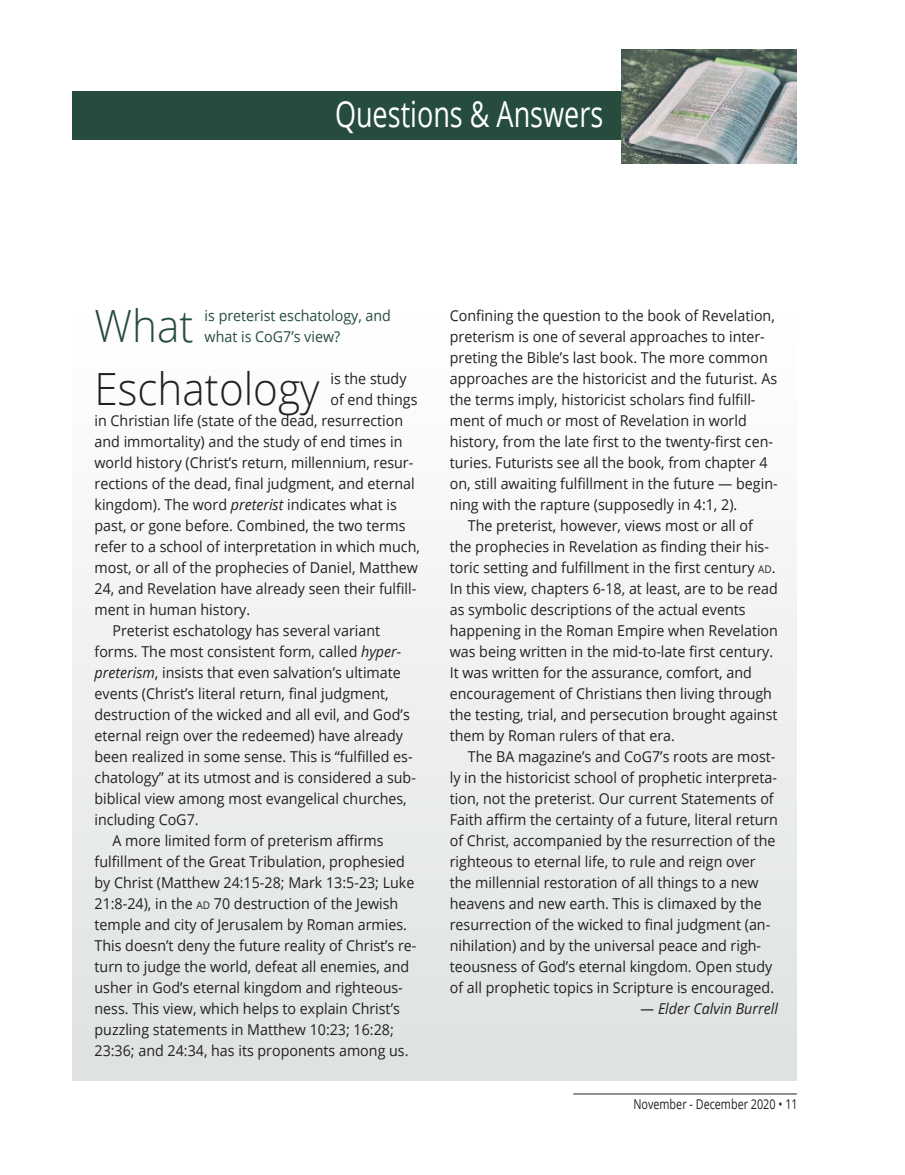
<style>
.page{position:relative;width:905px;height:1175px;background:#fff}
.page>*{position:absolute;margin:0;border:0;box-sizing:border-box;transform-origin:0 0}
.Q_A{font:300 44.4px "Open Sans";color:#231f20;scale:.95 1}
.Q_A-2{font:300 44.4px "Open Sans";color:#254c3c;scale:.95 1}
.Department_-_Header{font:36px "Open Sans";color:#fff;scale:.75 1}
.Q_A-3{font:15px/21px "Open Sans";color:#231f20;scale:.95 1}
.Q_A-4{font:15px/21px "Open Sans";color:#254c3c;scale:.95 1}
.Q_A-5{font:italic 15px "Open Sans";color:#231f20;scale:.95 1}
.t1{font:13.5px "Open Sans";color:#231f20;scale:.8 1}
.s1{font-style:italic}
.s2{font-size:10.5px}
</style>
<div class="page">
<hr style="left:573px;top:1093px;width:223px;height:1px;background:#231f20">
<div style="left:72px;top:160px;width:724px;height:920px;background:linear-gradient(to bottom,#fff,#dee3e0)"></div>
<div style="left:72px;top:91px;width:610px;height:49px;background:#254c3c"></div>
<img style="left:621px;top:50px;width:175px;height:113px">
<p class="Department_-_Header" style="left:335px;top:89px;width:359px">Questions &amp; Answers</p>
<p class="Q_A-2" style="left:94px;top:295px;width:106px">What</p>
<p class="Q_A-4" style="left:204px;top:305px;width:198px">is preterist eschatology, and what is CoG7’s view?</p>
<p class="Q_A" style="left:94px;top:358px;width:238px">Eschatology</p>
<p class="Q_A-3" style="left:330px;top:368px;width:82px">is the study</p>
<p class="Q_A-3" style="left:330px;top:389px;width:93px">of end things</p>
<p class="Q_A-3" style="left:94px;top:410px;width:326px">in Christian life (state of the dead, resurrection</p>
<p class="Q_A-3" style="left:94px;top:431px;width:326px">and immortality) and the study of end times in</p>
<p class="Q_A-3" style="left:94px;top:452px;width:337px">world history (Christ’s return, millennium, resur-</p>
<p class="Q_A-3" style="left:94px;top:473px;width:338px">rections of the dead, final judgment, and eternal</p>
<p class="Q_A-3" style="left:94px;top:494px;width:320px">kingdom). The word <span class="s1">preterist</span> indicates what is</p>
<p class="Q_A-3" style="left:94px;top:515px;width:329px">past, or gone before. Combined, the two terms</p>
<p class="Q_A-3" style="left:94px;top:536px;width:344px">refer to a school of interpretation in which much,</p>
<p class="Q_A-3" style="left:94px;top:557px;width:342px">most, or all of the prophecies of Daniel, Matthew</p>
<p class="Q_A-3" style="left:94px;top:578px;width:340px">24, and Revelation have already seen their fulfill-</p>
<p class="Q_A-3" style="left:94px;top:599px;width:165px">ment in human history.</p>
<p class="Q_A-3" style="left:94px;top:620px;width:340px;text-indent:18px">Preterist eschatology has several variant forms. The most consistent form, called <span class="s1">hyper&shy;preterism</span>, insists that even salvation’s ultimate events (Christ’s literal return, final judgment, destruction of the wicked and all evil, and God’s eternal reign over the redeemed) have already been realized in some sense. This is “fulfilled es&shy;chatology” at its utmost and is considered a sub&shy;biblical view among most evangelical churches, including CoG7.</p>
<p class="Q_A-3" style="left:94px;top:830px;width:340px;text-indent:18px">A more limited form of preterism affirms fulfillment of the Great Tribulation, prophesied by Christ (Matthew 24:15-28; Mark 13:5-23; Luke 21:8-24), in the <span class="s2">ad</span> 70 destruction of the Jewish temple and city of Jerusalem by Roman armies.<br>This doesn’t deny the future reality of Christ’s re&shy;turn to judge the world, defeat all enemies, and usher in God’s eternal kingdom and righteous&shy;ness. This view, which helps to explain Christ’s puzzling statements in Matthew 10:23; 16:28; 23:36; and 24:34, has its proponents among us.</p>
<p class="Q_A-3" style="left:450px;top:305px;width:346px">Confining the question to the book of Revelation, preterism is one of several approaches to inter&shy;preting the Bible’s last book. The more common approaches are the historicist and the futurist. As the terms imply, historicist scholars find fulfill&shy;ment of much or most of Revelation in world history, from the late first to the twenty-first cen&shy;turies. Futurists see all the book, from chapter 4 on, still awaiting fulfillment in the future — begin&shy;ning with the rapture (supposedly in 4:1, 2).</p>
<p class="Q_A-3" style="left:450px;top:515px;width:347px;text-indent:18px">The preterist, however, views most or all of the prophecies in Revelation as finding their his&shy;toric setting and fulfillment in the first century <span class="s2">ad</span> .<br>In this view, chapters 6-18, at least, are to be read as symbolic descriptions of the actual events happening in the Roman Empire when Revelation was being written in the mid-to-late first century.<br>It was written for the assurance, comfort, and encouragement of Christians then living through the testing, trial, and persecution brought against them by Roman rulers of that era.</p>
<p class="Q_A-3" style="left:450px;top:746px;width:347px;text-indent:18px">The BA magazine’s and CoG7’s roots are most&shy;ly in the historicist school of prophetic interpreta&shy;tion, not the preterist. Our current Statements of Faith affirm the certainty of a future, literal return of Christ, accompanied by the resurrection of the righteous to eternal life, to rule and reign over the millennial restoration of all things to a new heavens and new earth. This is climaxed by the resurrection of the wicked to final judgment (an&shy;nihilation) and by the universal peace and righ&shy;teousness of God’s eternal kingdom. Open study of all prophetic topics in Scripture is encouraged.</p>
<p class="Q_A-5" style="left:640px;top:998px;width:146px">— Elder Calvin Burrell</p>
<p class="t1" style="left:633px;top:1094px;width:207px">November - December 2020 • 11</p>
</div>
